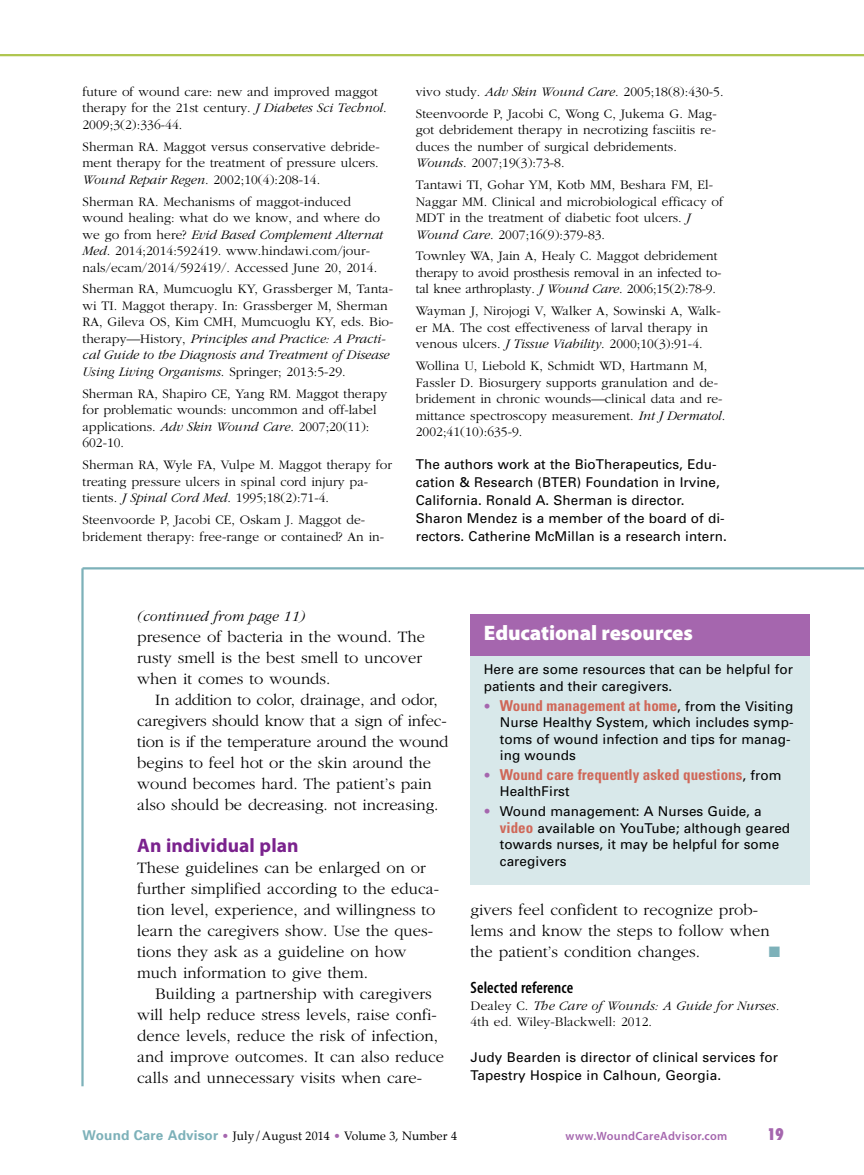
<style>
.page{position:relative;width:864px;height:1175px;background:#fff}
.page>*{position:absolute;margin:0;border:0;box-sizing:border-box;transform-origin:0 0}
.t1{font:900 21px "Myriad Pro";letter-spacing:-.005em;color:#fff}
.t2{font:700 19.5px "Myriad Pro";letter-spacing:.005em;color:#7a228d}
.t3{font:300 16.5px/21px "Garamond";letter-spacing:.005em;color:#000}
.t4{font:600 condensed 16.5px "Myriad Pro";letter-spacing:.01em;color:#000}
.t5{font:900 condensed 16.5px "Futura BT";color:#a566ae}
.t6{font:700 condensed 15px "Univers";color:#cf6758}
.t7{font:italic 300 15px "Garamond";color:#000}
.t8{font:15px "Zapf Dingbats ITC";color:#7db1b9}
.t9{font:300 13.5px/16.5px "Garamond";letter-spacing:.005em;color:#000}
.t10{font:13.5px/16.5px "Univers";letter-spacing:.005em;color:#000}
.t11{font:300 13.5px/16.5px "Garamond";letter-spacing:-.015em;color:#000}
.t12{font:12px "Palatino";letter-spacing:.01em;color:#000}
.t13{font:600 12px "Myriad Pro";letter-spacing:.025em;color:#a566ae}
.s1{font-style:italic}
.s2{font-weight:900;font-stretch:normal;font-size:13.5px;color:#a566ae}
.s3{font-weight:400;font-stretch:normal;font-size:13.5px;color:#000}
.s4{font-weight:900;color:#a566ae}
.s5{font-weight:700;font-stretch:condensed;font-size:15px;color:#cf6758}
.s6{font-family:"Univers";font-weight:700;font-size:13.5px;color:#7db1b9}
.s7{color:#a566ae}
</style>
<div class="page">
<hr style="left:0;top:54px;width:864px;height:2px;background:#afc650">
<hr style="left:81px;top:568px;width:3px;height:518px;background:#7db1b9">
<hr style="left:82px;top:567px;width:782px;height:2px;background:#7db1b9">
<div style="left:470px;top:651px;width:340px;height:233px;background:#d8e8ea"></div>
<div style="left:470px;top:614px;width:340px;height:41px;background:#a566ae"></div>
<p class="t9" style="left:82px;top:83px;width:306px">future of wound care: new and improved maggot therapy for the 21st century. <span class="s1">J Diabetes Sci Technol</span>.<br>2009;3(2):336-44.</p>
<p class="t9" style="left:82px;top:138px;width:299px;text-align:justify">Sherman RA. Maggot versus conservative debride&shy;ment therapy for the treatment of pressure ulcers.<br><span class="s1">Wound Repair Regen</span>. 2002;10(4):208-14.</p>
<p class="t9" style="left:82px;top:193px;width:302px">Sherman RA. Mechanisms of maggot-induced wound healing: what do we know, and where do we go from here? <span class="s1">Evid Based Complement Alternat Med</span>. 2014;2014:592419. www.hindawi.com/jour&shy;nals/ecam/2014/592419/. Accessed June 20, 2014.</p>
<p class="t9" style="left:82px;top:280px;width:313px">Sherman RA, Mumcuoglu KY, Grassberger M, Tanta&shy;wi TI. Maggot therapy. In: Grassberger M, Sherman RA, Gileva OS, Kim CMH, Mumcuoglu KY, eds. Bio&shy;therapy—History, <span class="s1">Principles and Practice: A Practi&shy;cal Guide to the Diagnosis and Treatment of Disease Using Living Organisms</span>. Springer; 2013:5-29.</p>
<p class="t9" style="left:82px;top:385px;width:306px">Sherman RA, Shapiro CE, Yang RM. Maggot therapy for problematic wounds: uncommon and off-label applications. <span class="s1">Adv Skin Wound Care</span>. 2007;20(11):<br>602-10.</p>
<p class="t9" style="left:82px;top:456px;width:311px">Sherman RA, Wyle FA, Vulpe M. Maggot therapy for treating pressure ulcers in spinal cord injury pa&shy;tients. <span class="s1">J Spinal Cord Med</span>. 1995;18(2):71-4.</p>
<p class="t9" style="left:83px;top:511px;width:303px">Steenvoorde P, Jacobi CE, Oskam J. Maggot de&shy;bridement therapy: free-range or contained? An in-</p>
<p class="t9" style="left:416px;top:80px;width:309px;line-height:21.9px">vivo study. <span class="s1">Adv Skin Wound Care</span>. 2005;18(8):430-5.<br>Steenvoorde P, Jacobi C, Wong C, Jukema G. Mag-</p>
<p class="t9" style="left:416px;top:121px;width:302px">got debridement therapy in necrotizing fasciitis re&shy;duces the number of surgical debridements.<br><span class="s1">Wounds</span>. 2007;19(3):73-8.</p>
<p class="t9" style="left:416px;top:176px;width:309px">Tantawi TI, Gohar YM, Kotb MM, Beshara FM, El-Naggar MM. Clinical and microbiological efficacy of MDT in the treatment of diabetic foot ulcers. <span class="s1">J Wound Care</span>. 2007;16(9):379-83.</p>
<p class="t11" style="left:416px;top:247px;width:307px">Townley WA, Jain A, Healy C. Maggot debridement therapy to avoid prosthesis removal in an infected to&shy;tal knee arthroplasty. <span class="s1">J Wound Care</span>. 2006;15(2):78-9.</p>
<p class="t9" style="left:416px;top:302px;width:307px">Wayman J, Nirojogi V, Walker A, Sowinski A, Walk&shy;er MA. The cost effectiveness of larval therapy in venous ulcers. <span class="s1">J Tissue Viability</span>. 2000;10(3):91-4.</p>
<p class="t9" style="left:416px;top:357px;width:311px">Wollina U, Liebold K, Schmidt WD, Hartmann M, Fassler D. Biosurgery supports granulation and de&shy;bridement in chronic wounds—clinical data and re&shy;mittance spectroscopy measurement. <span class="s1">Int J Dermatol</span>.<br>2002;41(10):635-9.</p>
<p class="t10" style="left:416px;top:456px;width:313px;line-height:18px">The authors work at the BioTherapeutics, Edu&shy;cation &amp; Research (BTER) Foundation in Irvine, California. Ronald A. Sherman is director.<br>Sharon Mendez is a member of the board of di&shy;rectors. Catherine McMillan is a research intern.</p>
<p class="t7" style="left:137px;top:607px;width:170px">(continued from page 11)</p>
<p class="t3" style="left:137px;top:626px;width:289px">presence of bacteria in the wound. The rusty smell is the best smell to uncover when it comes to wounds.</p>
<p class="t3" style="left:137px;top:689px;width:313px;text-indent:18px">In addition to color, drainage, and odor, caregivers should know that a sign of infec&shy;tion is if the temperature around the wound begins to feel hot or the skin around the wound becomes hard. The patient’s pain also should be decreasing. not increasing.</p>
<h2 class="t2" style="left:137px;top:838px;width:163px">An individual plan</h2>
<p class="t3" style="left:137px;top:857px;width:303px">These guidelines can be enlarged on or further simplified according to the educa&shy;tion level, experience, and willingness to learn the caregivers show. Use the ques&shy;tions they ask as a guideline on how much information to give them.</p>
<p class="t3" style="left:137px;top:983px;width:308px;text-indent:18px">Building a partnership with caregivers will help reduce stress levels, raise confi&shy;dence levels, reduce the risk of infection, and improve outcomes. It can also reduce calls and unnecessary visits when care-</p>
<h1 class="t1" style="left:484px;top:625px;width:210px">Educational resources</h1>
<p class="t10" style="left:484px;top:662px;width:311px">Here are some resources that can be helpful for patients and their caregivers.</p>
<p class="t6" style="left:484px;top:700px;width:311px"><span class="s2">•</span> Wound management at home<span class="s3">, from the Visiting</span></p>
<p class="t10" style="left:500px;top:715px;width:295px">Nurse Healthy System, which includes symp&shy;toms of wound infection and tips for manag&shy;ing wounds</p>
<p class="t6" style="left:484px;top:769px;width:299px"><span class="s2">•</span> Wound care frequently asked questions<span class="s3">, from</span></p>
<p class="t10" style="left:500px;top:784px;width:71px">HealthFirst</p>
<p class="t10" style="left:500px;top:804px;width:292px;text-indent:-16px"><span class="s4">•</span> Wound management: A Nurses Guide, a <span class="s5">video</span> available on YouTube; although geared towards nurses, it may be helpful for some caregivers</p>
<p class="t3" style="left:471px;top:899px;width:301px">givers feel confident to recognize prob&shy;lems and know the steps to follow when the patient’s condition changes.</p>
<p class="t8" style="left:769px;top:943px;width:13px">■</p>
<p class="t4" style="left:471px;top:982px;width:104px">Selected reference</p>
<p class="t9" style="left:471px;top:997px;width:310px">Dealey C. <span class="s1">The Care of Wounds: A Guide for Nurses.<br></span>4th ed. Wiley-Blackwell: 2012.</p>
<p class="t10" style="left:471px;top:1049px;width:309px;line-height:18px">Judy Bearden is director of clinical services for<br>Tapestry Hospice in Calhoun, Georgia.</p>
<p class="t12" style="left:82px;top:1130px;width:376px"><span class="s6">Wound Care Advisor</span> <span class="s7">•</span> July/August 2014 <span class="s7">•</span> Volume 3, Number 4</p>
<p class="t13" style="left:566px;top:1131px;width:163px">www.WoundCareAdvisor.com</p>
<p class="t5" style="left:768px;top:1127px;width:18px">19</p>
</div>
